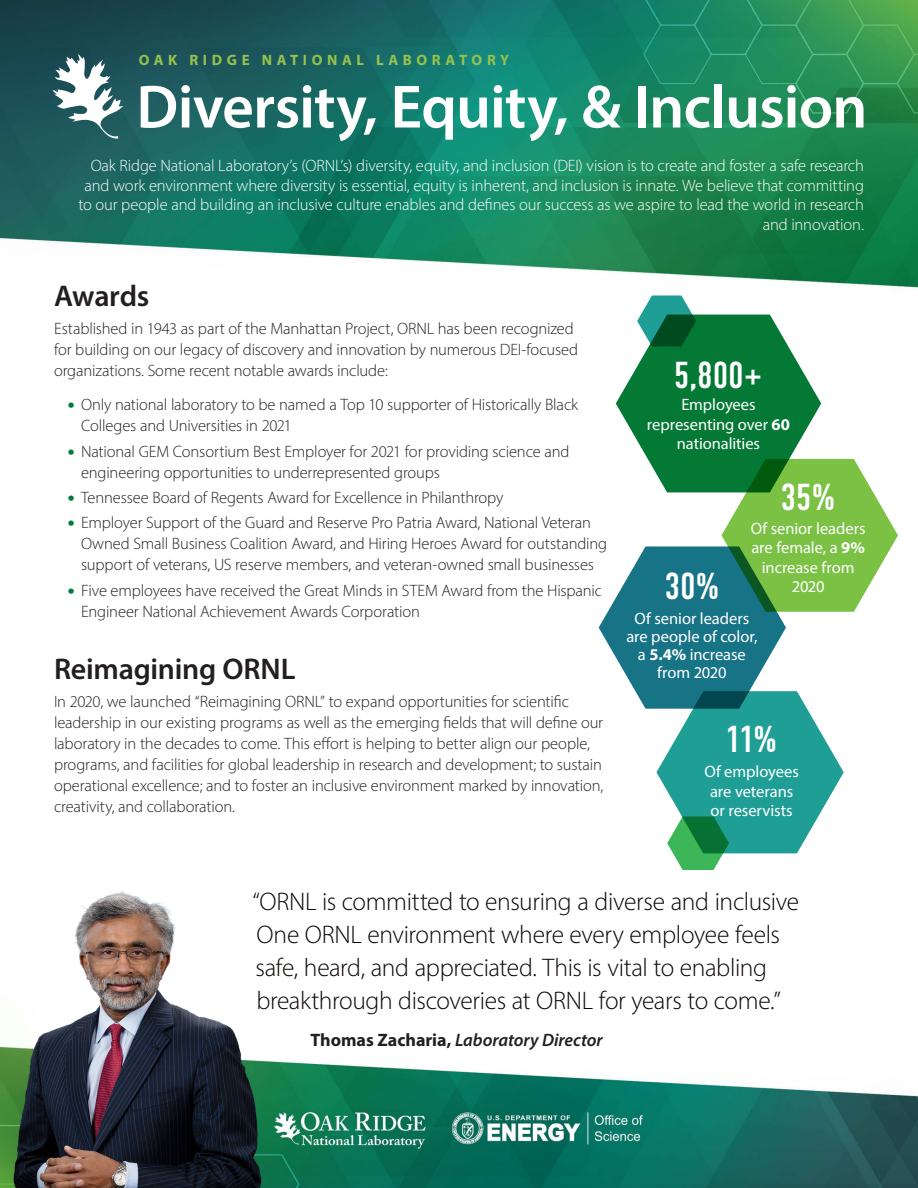
<style>
.page{position:relative;width:918px;height:1188px;background:#fff}
.page>*{position:absolute;margin:0;border:0;box-sizing:border-box;transform-origin:0 0}
.t1{font:600 61.5px "Myriad Pro";letter-spacing:-.015em;color:#fff}
.body_text{font:37.5px "DIN Condensed";letter-spacing:-.005em;color:#fff}
.black_subtitle{font:37.5px "DIN Condensed";color:#fff}
.black_subtitle-2{font:600 30px "Myriad Pro";letter-spacing:-.01em;color:#231f20}
.quote_text{font:300 25.5px/33px "Myriad Pro";letter-spacing:-.015em;color:#0c0806}
.quote_text-2{font:italic 600 18px "Myriad Pro";letter-spacing:-.005em;color:#231f20}
.body_text-2{font:300 16.5px/21px "Myriad Pro";letter-spacing:-.01em;color:#231f20}
.body_text-3{font:300 16.5px/19.5px "Myriad Pro";letter-spacing:-.01em;color:#fff;text-align:right}
.body_text-4{font:16.5px/19.5px "Myriad Pro";letter-spacing:-.005em;color:#fff;text-align:center}
.t2{font:700 15px "Myriad Pro";letter-spacing:.3em;color:#96c24f}
.s1{font-size:30px;color:#007c41}
.s2{font-weight:700}
.s3{font-weight:700;font-style:normal}
</style>
<div class="page">
<img style="left:0;top:0;width:918px;height:1188px">
<svg style="left:53px;top:54px;width:70px;height:85px"></svg>
<img style="left:8px;top:891px;width:258px;height:297px">
<svg style="left:599px;top:296px;width:299px;height:574px"></svg>
<p class="t2" style="left:139px;top:50px;width:372px">OAK RIDGE NATIONAL LABORATORY</p>
<p class="t1" style="left:136px;top:68px;width:733px">Diversity, Equity, &amp; Inclusion</p>
<p class="body_text-3" style="left:78px;top:156px;width:787px">Oak Ridge National Laboratory’s (ORNL’s) diversity, equity, and inclusion (DEI) vision is to create and foster a safe research and work environment where diversity is essential, equity is inherent, and inclusion is innate. We believe that committing to our people and building an inclusive culture enables and defines our success as we aspire to lead the world in research and innovation.</p>
<p class="black_subtitle-2" style="left:54px;top:277px;width:97px">Awards</p>
<p class="body_text-2" style="left:54px;top:318px;width:526px">Established in 1943 as part of the Manhattan Project, ORNL has been recognized for building on our legacy of discovery and innovation by numerous DEI-focused organizations. Some recent notable awards include:</p>
<p class="body_text-2" style="left:81px;top:394px;width:499px;text-indent:-14px"><span class="s1">•</span> Only national laboratory to be named a Top 10 supporter of Historically Black<br>Colleges and Universities in 2021</p>
<p class="body_text-2" style="left:81px;top:440px;width:490px;text-indent:-14px"><span class="s1">•</span> National GEM Consortium Best Employer for 2021 for providing science and engineering opportunities to underrepresented groups</p>
<p class="body_text-2" style="left:68px;top:487px;width:438px"><span class="s1">•</span> Tennessee Board of Regents Award for Excellence in Philanthropy</p>
<p class="body_text-2" style="left:81px;top:512px;width:528px;text-indent:-14px"><span class="s1">•</span> Employer Support of the Guard and Reserve Pro Patria Award, National Veteran<br>Owned Small Business Coalition Award, and Hiring Heroes Award for outstanding support of veterans, US reserve members, and veteran-owned small businesses</p>
<p class="body_text-2" style="left:81px;top:579px;width:523px;text-indent:-14px"><span class="s1">•</span> Five employees have received the Great Minds in STEM Award from the Hispanic<br>Engineer National Achievement Awards Corporation</p>
<p class="black_subtitle-2" style="left:54px;top:650px;width:243px">Reimagining ORNL</p>
<p class="body_text-2" style="left:54px;top:691px;width:551px">In 2020, we launched “Reimagining ORNL” to expand opportunities for scientific leadership in our existing programs as well as the emerging fields that will define our laboratory in the decades to come. This effort is helping to better align our people, programs, and facilities for global leadership in research and development; to sustain operational excellence; and to foster an inclusive environment marked by innovation, creativity, and collaboration.</p>
<p class="body_text" style="left:674px;top:354px;width:90px">5,800+</p>
<p class="body_text-4" style="left:647px;top:395px;width:145px">Employees representing over <span class="s2">60 </span>nationalities</p>
<p class="body_text" style="left:780px;top:476px;width:56px">35%</p>
<p class="body_text-4" style="left:751px;top:518px;width:116px">Of senior leaders are female, a <span class="s2">9% </span>increase from<br>2020</p>
<p class="black_subtitle" style="left:665px;top:565px;width:56px">30%</p>
<p class="body_text-4" style="left:626px;top:609px;width:133px;line-height:18px">Of senior leaders are people of color, a <span class="s2">5.4%</span> increase from 2020</p>
<p class="body_text" style="left:726px;top:718px;width:53px">11%</p>
<p class="body_text-4" style="left:704px;top:762px;width:96px">Of employees are veterans or reservists</p>
<p class="quote_text" style="left:252px;top:885px;width:548px">“ORNL is committed to ensuring a diverse and inclusive One ORNL environment where every employee feels safe, heard, and appreciated. This is vital to enabling breakthrough discoveries at ORNL for years to come.”</p>
<p class="quote_text-2" style="left:310px;top:1028px;width:294px"><span class="s3">Thomas Zacharia,</span> Laboratory Director</p>
</div>
